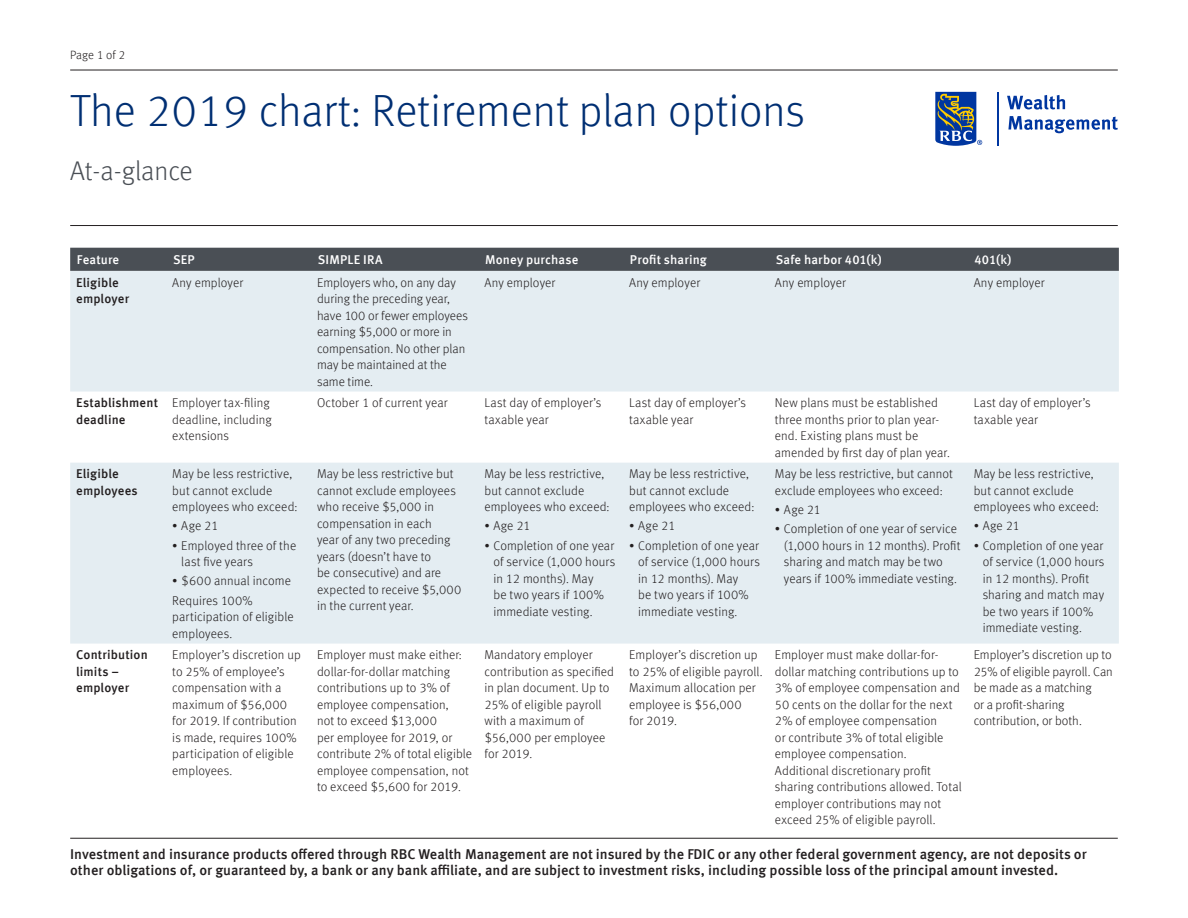
<style>
.page{position:relative;width:1188px;height:918px;background:#fff}
.page>*{position:absolute;margin:0;border:0;box-sizing:border-box;transform-origin:0 0}
.F_B_Main_Title_-_blu{font:300 45px "Meta Offc";color:#002f73}
.F_B_Sub-title_-_slat{font:300 27px "Meta Offc";color:#4a4f55}
.Disclosure_w_out_rul{font:500 14.25px/16.5px "Meta Offc";color:#231f20}
.Table_Graph_Chart_te{font:300 12.75px/16.5px "Meta Offc";letter-spacing:.01em;color:#231f20}
.T_G_C_List{font:300 12.75px/16.5px "Meta Offc";letter-spacing:.01em;color:#231f20}
.T_G_C_text_B4_List{font:300 12.75px/16.5px "Meta Offc";letter-spacing:.01em;color:#231f20}
.Table_Graph_Chart_te-2{font:500 12.75px/16.5px "Meta Offc";letter-spacing:.01em;color:#231f20}
.Table_Header{font:500 12.75px "Meta Offc";letter-spacing:.015em;color:#fff}
.t1{font:300 12px "Meta Offc";color:#231f20}
</style>
<div class="page">
<svg style="left:935px;top:92px;width:47px;height:54px;background:#5c769a"></svg>
<hr style="left:997px;top:92px;width:1px;height:54px;background:#0036a0">
<svg style="left:1007px;top:95px;width:58px;height:15px"></svg>
<svg style="left:1008px;top:116px;width:110px;height:17px"></svg>
<hr style="left:70px;top:70px;width:1048px;height:1px;background:#231f20">
<hr style="left:70px;top:225px;width:1048px;height:1px;background:#231f20">
<div style="left:70px;top:248px;width:1049px;height:23px;background:#4a4f55"></div>
<svg style="left:70px;top:271px;width:1049px;height:373px;fill:#e4edf2"></svg>
<hr style="left:70px;top:838px;width:1048px;height:1px;background:#231f20">
<p class="t1" style="left:70px;top:48px;width:57px">Page 1 of 2</p>
<p class="F_B_Main_Title_-_blu" style="left:70px;top:85px;width:736px">The 2019 chart: Retirement plan options</p>
<p class="F_B_Sub-title_-_slat" style="left:70px;top:155px;width:124px">At-a-glance</p>
<p class="Table_Header" style="left:77px;top:252px;width:44px">Feature</p>
<p class="Table_Header" style="left:173px;top:252px;width:23px">SEP</p>
<p class="Table_Header" style="left:318px;top:252px;width:66px">SIMPLE IRA</p>
<p class="Table_Header" style="left:485px;top:252px;width:95px">Money purchase</p>
<p class="Table_Header" style="left:630px;top:252px;width:79px">Profit sharing</p>
<p class="Table_Header" style="left:776px;top:252px;width:108px">Safe harbor 401(k)</p>
<p class="Table_Header" style="left:974px;top:252px;width:39px">401(k)</p>
<p class="Table_Graph_Chart_te-2" style="left:76px;top:274px;width:54px">Eligible employer</p>
<p class="Table_Graph_Chart_te" style="left:172px;top:274px;width:73px">Any employer</p>
<p class="Table_Graph_Chart_te" style="left:317px;top:274px;width:152px">Employers who, on any day during the preceding year, have 100 or fewer employees earning $5,000 or more in compensation. No other plan may be maintained at the same time.</p>
<p class="Table_Graph_Chart_te" style="left:484px;top:274px;width:73px">Any employer</p>
<p class="Table_Graph_Chart_te" style="left:629px;top:274px;width:73px">Any employer</p>
<p class="Table_Graph_Chart_te" style="left:775px;top:274px;width:73px">Any employer</p>
<p class="Table_Graph_Chart_te" style="left:974px;top:274px;width:73px">Any employer</p>
<p class="Table_Graph_Chart_te-2" style="left:76px;top:395px;width:83px">Establishment deadline</p>
<p class="Table_Graph_Chart_te" style="left:172px;top:395px;width:101px">Employer tax-filing deadline, including extensions</p>
<p class="Table_Graph_Chart_te" style="left:317px;top:395px;width:132px">October 1 of current year</p>
<p class="Table_Graph_Chart_te" style="left:484px;top:395px;width:118px">Last day of employer’s taxable year</p>
<p class="Table_Graph_Chart_te" style="left:629px;top:395px;width:118px">Last day of employer’s taxable year</p>
<p class="Table_Graph_Chart_te" style="left:775px;top:395px;width:176px">New plans must be established three months prior to plan year&shy;end. Existing plans must be amended by first day of plan year.</p>
<p class="Table_Graph_Chart_te" style="left:974px;top:395px;width:118px">Last day of employer’s taxable year</p>
<p class="Table_Graph_Chart_te-2" style="left:76px;top:466px;width:63px">Eligible employees</p>
<p class="T_G_C_text_B4_List" style="left:172px;top:466px;width:127px">May be less restrictive, but cannot exclude employees who exceed:</p>
<p class="T_G_C_List" style="left:172px;top:518px;width:48px">• Age 21</p>
<p class="T_G_C_List" style="left:181px;top:537px;width:116px;text-indent:-9px">• Employed three of the last five years</p>
<p class="T_G_C_List" style="left:172px;top:573px;width:120px">• $600 annual income</p>
<p class="Table_Graph_Chart_te" style="left:172px;top:592px;width:123px">Requires 100% participation of eligible employees.</p>
<p class="Table_Graph_Chart_te" style="left:317px;top:466px;width:146px">May be less restrictive but cannot exclude employees who receive $5,000 in compensation in each<br>year of any two preceding years (doesn’t have to<br>be consecutive) and are expected to receive $5,000 in the current year.</p>
<p class="T_G_C_text_B4_List" style="left:484px;top:466px;width:127px">May be less restrictive, but cannot exclude employees who exceed:</p>
<p class="T_G_C_text_B4_List" style="left:629px;top:466px;width:127px">May be less restrictive, but cannot exclude employees who exceed:</p>
<p class="T_G_C_List" style="left:629px;top:518px;width:48px">• Age 21</p>
<p class="T_G_C_List" style="left:638px;top:537px;width:123px;text-indent:-9px">• Completion of one year of service (1,000 hours in 12 months). May<br>be two years if 100% immediate vesting.</p>
<p class="T_G_C_text_B4_List" style="left:775px;top:466px;width:179px">May be less restrictive, but cannot exclude employees who exceed:</p>
<p class="T_G_C_List" style="left:775px;top:502px;width:47px">• Age 21</p>
<p class="T_G_C_List" style="left:784px;top:521px;width:178px;text-indent:-9px">• Completion of one year of service (1,000 hours in 12 months). Profit sharing and match may be two years if 100% immediate vesting.</p>
<p class="T_G_C_text_B4_List" style="left:974px;top:466px;width:127px">May be less restrictive, but cannot exclude employees who exceed:</p>
<p class="T_G_C_List" style="left:974px;top:518px;width:48px">• Age 21</p>
<p class="T_G_C_List" style="left:983px;top:537px;width:123px;text-indent:-9px">• Completion of one year of service (1,000 hours in 12 months). Profit sharing and match may be two years if 100% immediate vesting.</p>
<p class="T_G_C_List" style="left:484px;top:518px;width:48px">• Age 21</p>
<p class="T_G_C_List" style="left:493px;top:537px;width:123px;text-indent:-9px">• Completion of one year of service (1,000 hours in 12 months). May<br>be two years if 100% immediate vesting.</p>
<p class="Table_Graph_Chart_te-2" style="left:76px;top:647px;width:73px">Contribution limits – employer</p>
<p class="Table_Graph_Chart_te" style="left:172px;top:647px;width:130px">Employer’s discretion up to 25% of employee’s compensation with a maximum of $56,000 for 2019. If contribution is made, requires 100% participation of eligible employees.</p>
<p class="Table_Graph_Chart_te" style="left:317px;top:647px;width:157px">Employer must make either: dollar-for-dollar matching contributions up to 3% of employee compensation,<br>not to exceed $13,000<br>per employee for 2019, or contribute 2% of total eligible employee compensation, not to exceed $5,600 for 2019.</p>
<p class="Table_Graph_Chart_te" style="left:484px;top:647px;width:131px">Mandatory employer contribution as specified in plan document. Up to<br>25% of eligible payroll with a maximum of $56,000 per employee for 2019.</p>
<p class="Table_Graph_Chart_te" style="left:629px;top:647px;width:135px">Employer’s discretion up to 25% of eligible payroll.<br>Maximum allocation per employee is $56,000<br>for 2019.</p>
<p class="Table_Graph_Chart_te" style="left:775px;top:647px;width:188px">Employer must make dollar-for&shy;dollar matching contributions up to<br>3% of employee compensation and<br>50 cents on the dollar for the next<br>2% of employee compensation<br>or contribute 3% of total eligible employee compensation.<br>Additional discretionary profit sharing contributions allowed. Total employer contributions may not exceed 25% of eligible payroll.</p>
<p class="Table_Graph_Chart_te" style="left:974px;top:647px;width:141px">Employer’s discretion up to<br>25% of eligible payroll. Can be made as a matching<br>or a profit-sharing contribution, or both.</p>
<p class="Disclosure_w_out_rul" style="left:70px;top:846px;width:1018px">Investment and insurance products offered through RBC Wealth Management are not insured by the FDIC or any other federal government agency, are not deposits or other obligations of, or guaranteed by, a bank or any bank affiliate, and are subject to investment risks, including possible loss of the principal amount invested.</p>
</div>
